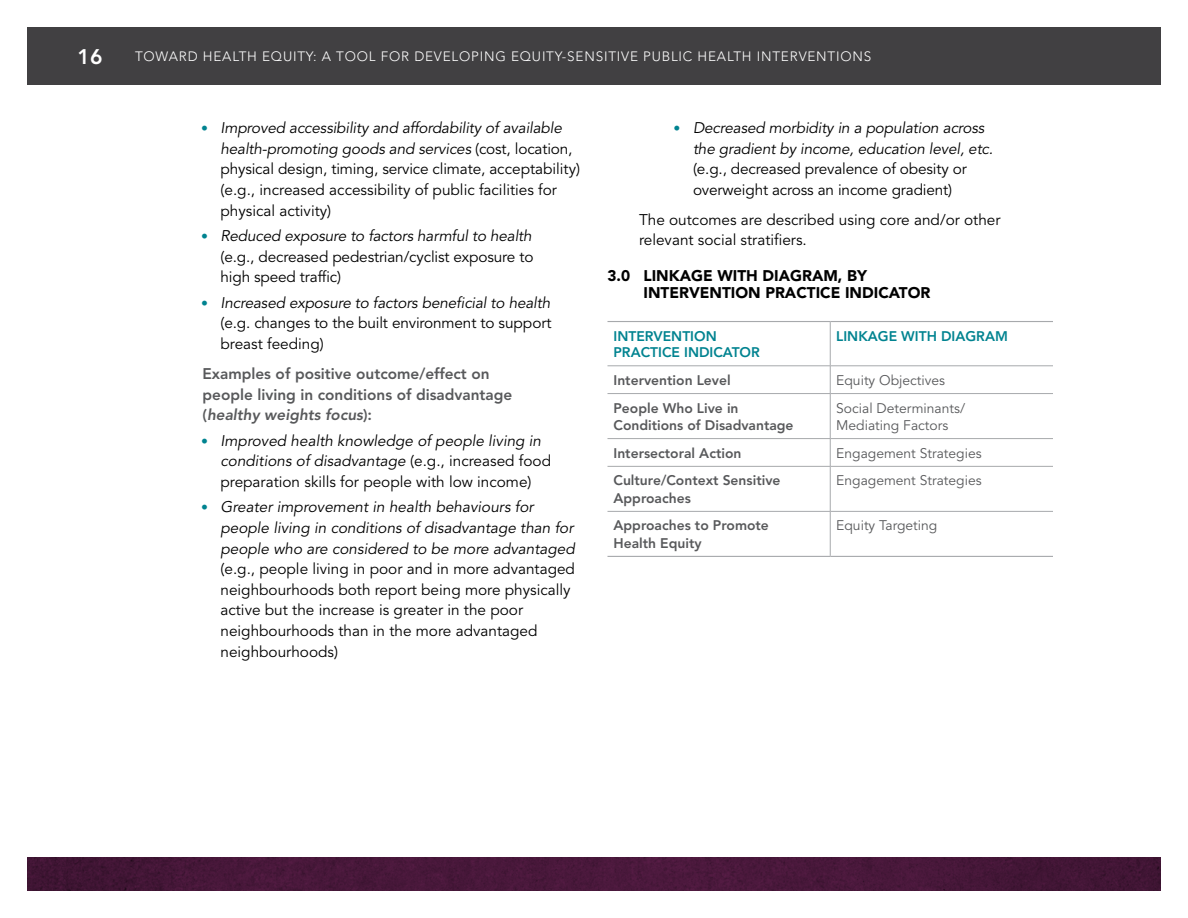
<style>
.page{position:relative;width:1188px;height:918px;background:#fff}
.page>*{position:absolute;margin:0;border:0;box-sizing:border-box;transform-origin:0 0}
.t1{font:800 21px "Avenir LT Std";color:#fff}
.Body_indent_2{font:15.3px/20.5px "Avenir LT Std";color:#000}
.t2{font:italic 15.3px/20.5px "Avenir LT Std";letter-spacing:-.01em;color:#000}
.Body_indent_2-2{font:800 15.3px/20.5px "Avenir LT Std";color:#58595b}
.H4_style_2{font:900 15.3px/17.2px "Avenir LT Std";color:#000}
.Main_Body{font:800 13.8px/17.2px "Avenir LT Std";color:#58595b}
.Main_Body-2{font:13.8px/17.2px "Avenir LT Std";color:#58595b}
.Header_Row{font:800 13.8px/16.5px "Avenir LT Std";color:#008390}
.t3{font:300 13.5px "Avenir LT Std";letter-spacing:.06em;color:#fff}
.s1{font-size:13.8px;color:#008390}
.s2{font-style:italic}
.s3{font-style:normal;font-size:13.8px;color:#008390}
.s4{font-style:normal}
</style>
<div class="page">
<div style="left:27px;top:27px;width:109px;height:57px;background:#414042"></div>
<div style="left:27px;top:857px;width:1134px;height:34px;background:#471739"></div>
<div style="left:135px;top:27px;width:1026px;height:57px;background:#414042"></div>
<hr style="left:830px;top:322px;width:1px;height:44px;background:#a7a9ac">
<svg style="left:830px;top:367px;width:1px;height:26px"></svg>
<hr style="left:608px;top:393px;width:222px;height:1px;background:#a7a9ac">
<hr style="left:830px;top:393px;width:223px;height:1px;background:#a7a9ac">
<hr style="left:830px;top:394px;width:1px;height:44px;background:#a7a9ac">
<hr style="left:608px;top:438px;width:222px;height:1px;background:#a7a9ac">
<hr style="left:830px;top:438px;width:223px;height:1px;background:#a7a9ac">
<svg style="left:830px;top:439px;width:1px;height:27px"></svg>
<hr style="left:830px;top:467px;width:1px;height:44px;background:#a7a9ac">
<hr style="left:830px;top:512px;width:1px;height:44px;background:#a7a9ac">
<hr style="left:608px;top:466px;width:222px;height:1px;background:#a7a9ac">
<hr style="left:830px;top:466px;width:223px;height:1px;background:#a7a9ac">
<hr style="left:608px;top:511px;width:222px;height:1px;background:#a7a9ac">
<hr style="left:830px;top:511px;width:223px;height:1px;background:#a7a9ac">
<hr style="left:608px;top:321px;width:222px;height:1px;background:#a7a9ac">
<hr style="left:830px;top:321px;width:223px;height:1px;background:#a7a9ac">
<hr style="left:608px;top:366px;width:222px;height:1px;background:#a7a9ac">
<hr style="left:830px;top:366px;width:223px;height:1px;background:#a7a9ac">
<hr style="left:608px;top:556px;width:222px;height:1px;background:#a7a9ac">
<hr style="left:830px;top:556px;width:223px;height:1px;background:#a7a9ac">
<h1 class="t1" style="left:77px;top:44px;width:27px">16</h1>
<p class="t3" style="left:135px;top:48px;width:738px">TOWARD HEALTH EQUITY: A TOOL FOR DEVELOPING EQUITY-SENSITIVE PUBLIC HEALTH INTERVENTIONS</p>
<p class="Body_indent_2" style="left:220px;top:118px;width:361px;text-indent:-20px"><span class="s1">•</span> <span class="s2">Improved accessibility and affordability of available health-promoting goods and services</span> (cost, location, physical design, timing, service climate, acceptability) (e.g., increased accessibility of public facilities for physical activity)</p>
<p class="Body_indent_2" style="left:220px;top:226px;width:314px;text-align:justify;text-indent:-20px"><span class="s1">•</span> <span class="s2">Reduced exposure to factors harmful to health </span>(e.g., decreased pedestrian/cyclist exposure to high speed traffic)</p>
<p class="Body_indent_2" style="left:220px;top:293px;width:333px;text-align:justify;text-indent:-20px"><span class="s1">•</span> <span class="s2">Increased exposure to factors beneficial to health </span>(e.g. changes to the built environment to support breast feeding)</p>
<p class="Body_indent_2-2" style="left:202px;top:363px;width:311px">Examples of positive outcome/effect on people living in conditions of disadvantage (<span class="s2">healthy weights focus</span>):</p>
<p class="t2" style="left:220px;top:431px;width:332px;text-indent:-20px"><span class="s3">•</span> Improved health knowledge of people living in conditions of disadvantage <span class="s4">(e.g., increased food preparation skills for people with low income)</span></p>
<p class="Body_indent_2" style="left:220px;top:497px;width:356px;text-indent:-20px"><span class="s1">•</span> <span class="s2">Greater improvement in health behaviours for people living in conditions of disadvantage than for people who are considered to be more advantaged </span>(e.g., people living in poor and in more advantaged neighbourhoods both report being more physically active but the increase is greater in the poor neighbourhoods than in the more advantaged neighbourhoods)</p>
<p class="t2" style="left:693px;top:118px;width:302px;text-indent:-20px"><span class="s3">•</span> Decreased morbidity in a population across the gradient by income, education level, etc. <span class="s4">(e.g., decreased prevalence of obesity or overweight across an income gradient)</span></p>
<p class="Body_indent_2" style="left:639px;top:210px;width:363px">The outcomes are described using core and/or other relevant social stratifiers.</p>
<h4 class="H4_style_2" style="left:643px;top:267px;width:288px;text-indent:-36px">3.0 LINKAGE WITH DIAGRAM, BY<br>INTERVENTION PRACTICE INDICATOR</h4>
<p class="Header_Row" style="left:614px;top:328px;width:148px">INTERVENTION<br>PRACTICE INDICATOR</p>
<p class="Header_Row" style="left:836px;top:328px;width:173px">LINKAGE WITH DIAGRAM</p>
<p class="Main_Body" style="left:614px;top:372px;width:119px">Intervention Level</p>
<p class="Main_Body-2" style="left:836px;top:372px;width:110px">Equity Objectives</p>
<p class="Main_Body" style="left:614px;top:399px;width:182px">People Who Live in<br>Conditions of Disadvantage</p>
<p class="Main_Body-2" style="left:836px;top:400px;width:130px">Social Determinants/<br>Mediating Factors</p>
<p class="Main_Body" style="left:614px;top:444px;width:129px">Intersectoral Action</p>
<p class="Main_Body-2" style="left:836px;top:445px;width:147px">Engagement Strategies</p>
<p class="Main_Body" style="left:614px;top:472px;width:169px">Culture/Context Sensitive<br>Approaches</p>
<p class="Main_Body-2" style="left:836px;top:472px;width:147px">Engagement Strategies</p>
<p class="Main_Body" style="left:614px;top:517px;width:157px">Approaches to Promote<br>Health Equity</p>
<p class="Main_Body-2" style="left:836px;top:518px;width:103px">Equity Targeting</p>
</div>
